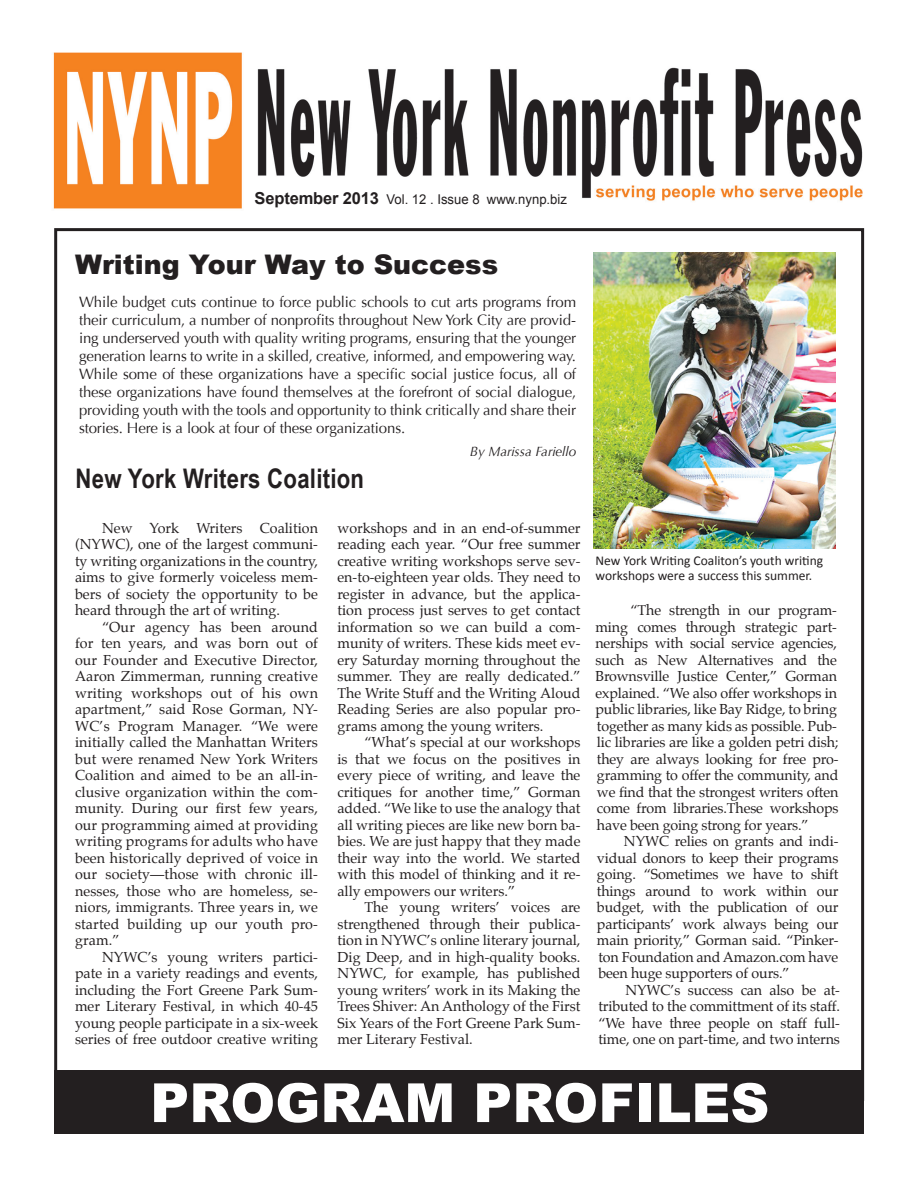
<style>
.page{position:relative;width:918px;height:1188px;background:#fff}
.page>*{position:absolute;margin:0;border:0;box-sizing:border-box;transform-origin:0 0}
.t1{font:900 54px "Arial";color:#fff}
.Subhead{font:900 27px "Arial";color:#231f20}
.body_text{font:700 27px "Arial Narrow";letter-spacing:.01em;color:#231f20}
.body_text-2{font:15px/18px "Optima";letter-spacing:-.01em;color:#231f20;text-align:justify}
.body_text-3{font:14.25px/16.5px "Palatino";color:#231f20;text-align:justify}
.Subhead-2{font:13.5px/15px "Calibri";color:#231f20}
.t2{font:13.5px "Arial";color:#231f20}
.Subhead-3{font:italic 13.5px "Optima";letter-spacing:-.005em;color:#231f20}
.s1{font-weight:700;font-size:16.5px}
</style>
<div class="page">
<img style="left:53px;top:52px;width:810px;height:157px">
<div style="left:54px;top:1071px;width:810px;height:63px;background:#231f20"></div>
<img style="left:594px;top:253px;width:241px;height:295px">
<p class="t2" style="left:255px;top:191px;width:314px"><span class="s1">September 2013</span> Vol. 12 . Issue 8 www.nynp.biz</p>
<p class="Subhead" style="left:75px;top:245px;width:425px">Writing Your Way to Success</p>
<p class="body_text-2" style="left:79px;top:293px;width:499px">While budget cuts continue to force public schools to cut arts programs from their curriculum, a number of nonprofits throughout New York City are provid&shy;ing underserved youth with quality writing programs, ensuring that the younger generation learns to write in a skilled, creative, informed, and empowering way.<br>While some of these organizations have a specific social justice focus, all of these organizations have found themselves at the forefront of social dialogue, providing youth with the tools and opportunity to think critically and share their stories. Here is a look at four of these organizations.</p>
<p class="Subhead-3" style="left:470px;top:443px;width:108px">By Marissa Fariello</p>
<p class="body_text" style="left:76px;top:458px;width:290px">New York Writers Coalition</p>
<p class="body_text-3" style="left:75px;top:519px;width:245px;text-indent:27px">New York Writers Coalition (NYWC), one of the largest communi&shy;ty writing organizations in the country, aims to give formerly voiceless mem&shy;bers of society the opportunity to be heard through the art of writing.</p>
<p class="body_text-3" style="left:75px;top:618px;width:245px;text-indent:27px">“Our agency has been around for ten years, and was born out of our Founder and Executive Director, Aaron Zimmerman, running creative writing workshops out of his own apartment,” said Rose Gorman, NY-WC’s Program Manager. “We were initially called the Manhattan Writers but were renamed New York Writers Coalition and aimed to be an all-in&shy;clusive organization within the com&shy;munity. During our first few years, our programming aimed at providing writing programs for adults who have been historically deprived of voice in our society—those with chronic ill&shy;nesses, those who are homeless, se&shy;niors, immigrants. Three years in, we started building up our youth pro&shy;gram.”</p>
<p class="body_text-3" style="left:75px;top:948px;width:245px;text-indent:27px">NYWC’s young writers partici&shy;pate in a variety readings and events, including the Fort Greene Park Sum&shy;mer Literary Festival, in which 40-45 young people participate in a six-week series of free outdoor creative writing</p>
<p class="body_text-3" style="left:338px;top:519px;width:245px">workshops and in an end-of-summer reading each year. “Our free summer creative writing workshops serve sev&shy;en-to-eighteen year olds. They need to register in advance, but the applica&shy;tion process just serves to get contact information so we can build a com&shy;munity of writers. These kids meet ev&shy;ery Saturday morning throughout the summer. They are really dedicated.” The Write Stuff and the Writing Aloud Reading Series are also popular pro&shy;grams among the young writers.</p>
<p class="body_text-3" style="left:338px;top:734px;width:245px;text-indent:27px">“What’s special at our workshops is that we focus on the positives in every piece of writing, and leave the critiques for another time,” Gorman added. “We like to use the analogy that all writing pieces are like new born ba&shy;bies. We are just happy that they made their way into the world. We started with this model of thinking and it re&shy;ally empowers our writers.”</p>
<p class="body_text-3" style="left:338px;top:899px;width:245px;text-indent:27px">The young writers’ voices are strengthened through their publica&shy;tion in NYWC’s online literary journal, Dig Deep, and in high-quality books.<br>NYWC, for example, has published young writers’ work in its Making the Trees Shiver: An Anthology of the First Six Years of the Fort Greene Park Sum&shy;mer Literary Festival.</p>
<p class="Subhead-2" style="left:595px;top:552px;width:229px">New York Writing Coaliton’s youth writing workshops were a success this summer.</p>
<p class="body_text-3" style="left:595px;top:602px;width:245px;text-indent:35px">“The strength in our program&shy;ming comes through strategic part&shy;nerships with social service agencies, such as New Alternatives and the Brownsville Justice Center,” Gorman explained. “We also offer workshops in public libraries, like Bay Ridge, to bring together as many kids as possible. Pub&shy;lic libraries are like a golden petri dish; they are always looking for free pro&shy;gramming to offer the community, and we find that the strongest writers often come from libraries.These workshops have been going strong for years.”</p>
<p class="body_text-3" style="left:597px;top:833px;width:243px;text-indent:27px">NYWC relies on grants and indi&shy;vidual donors to keep their programs going. “Sometimes we have to shift things around to work within our budget, with the publication of our participants’ work always being our main priority,” Gorman said. “Pinker&shy;ton Foundation and Amazon.com have been huge supporters of ours.”</p>
<p class="body_text-3" style="left:598px;top:981px;width:243px;text-indent:27px">NYWC’s success can also be at&shy;tributed to the committment of its staff. “We have three people on staff full&shy;time, one on part-time, and two interns</p>
<p class="t1" style="left:150px;top:1064px;width:621px">PROGRAM PROFILES</p>
</div>
